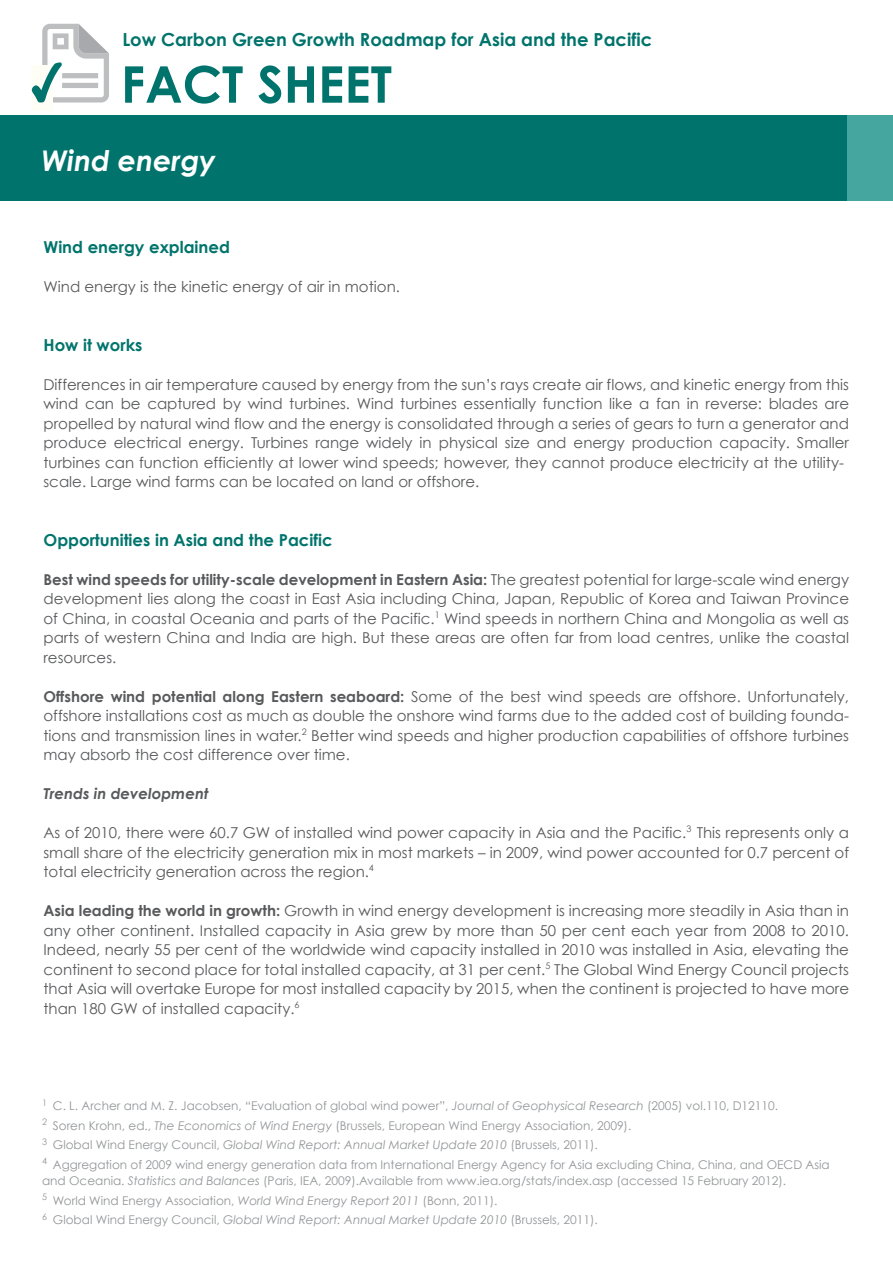
<style>
.page{position:relative;width:893px;height:1263px;background:#fff}
.page>*{position:absolute;margin:0;border:0;box-sizing:border-box;transform-origin:0 0}
.t1{font:700 50.55px "Century Gothic";color:#00746c}
.t2{font:italic 700 28.5px "Century Gothic";color:#fff}
.t3{font:700 18px "Century Gothic";color:#00746c}
.t4{font:700 16.5px "Century Gothic";color:#00746c}
.t5{font:15px/19.5px "Century Gothic";color:#58595b;text-align:justify}
.t6{font:italic 700 15px "Century Gothic";color:#58595b}
.t7{font:12px/19.5px "Century Gothic";color:#939598}
.s1{font-weight:700}
.s2{font-style:italic}
</style>
<div class="page">
<div style="left:0;top:115px;width:893px;height:86px;background:#00746c"></div>
<div style="left:848px;top:115px;width:45px;height:86px;background:#45a69f"></div>
<div style="left:31px;top:66px;width:21px;height:45px;background:#fffef6"></div>
<svg style="left:32px;top:24px;width:77px;height:78px"></svg>
<p class="t3" style="left:122px;top:29px;width:531px">Low Carbon Green Growth Roadmap for Asia and the Pacific</p>
<p class="t1" style="left:121px;top:53px;width:273px">FACT SHEET</p>
<p class="t2" style="left:42px;top:143px;width:176px">Wind energy</p>
<p class="t4" style="left:43px;top:237px;width:188px">Wind energy explained</p>
<p class="t5" style="left:43px;top:277px;width:358px">Wind energy is the kinetic energy of air in motion.</p>
<p class="t4" style="left:43px;top:334px;width:101px">How it works</p>
<p class="t5" style="left:43px;top:374px;width:807px;text-align:left">Differences in air temperature caused by energy from the sun’s rays create air flows, and kinetic energy from this wind can be captured by wind turbines. Wind turbines essentially function like a fan in reverse: blades are propelled by natural wind flow and the energy is consolidated through a series of gears to turn a generator and produce electrical energy. Turbines range widely in physical size and energy production capacity. Smaller turbines can function efficiently at lower wind speeds; however, they cannot produce electricity at the utility&shy;scale. Large wind farms can be located on land or offshore.</p>
<p class="t4" style="left:43px;top:529px;width:291px">Opportunities in Asia and the Pacific</p>
<p class="t5" style="left:43px;top:569px;width:807px"><span class="s1">Best wind speeds for utility-scale development in Eastern Asia:</span> The greatest potential for large-scale wind energy development lies along the coast in East Asia including China, Japan, Republic of Korea and Taiwan Province of China, in coastal Oceania and parts of the Pacific.<sup>1</sup> Wind speeds in northern China and Mongolia as well as parts of western China and India are high. But these areas are often far from load centres, unlike the coastal resources.</p>
<p class="t5" style="left:43px;top:686px;width:807px"><span class="s1">Offshore wind potential along Eastern seaboard:</span> Some of the best wind speeds are offshore. Unfortunately, offshore installations cost as much as double the onshore wind farms due to the added cost of building founda&shy;tions and transmission lines in water.<sup>2</sup> Better wind speeds and higher production capabilities of offshore turbines may absorb the cost difference over time.</p>
<p class="t6" style="left:43px;top:784px;width:166px">Trends in development</p>
<p class="t5" style="left:43px;top:823px;width:807px">As of 2010, there were 60.7 GW of installed wind power capacity in Asia and the Pacific.<sup>3</sup> This represents only a small share of the electricity generation mix in most markets – in 2009, wind power accounted for 0.7 percent of total electricity generation across the region.<sup>4</sup></p>
<p class="t5" style="left:43px;top:901px;width:807px"><span class="s1">Asia leading the world in growth:</span> Growth in wind energy development is increasing more steadily in Asia than in any other continent. Installed capacity in Asia grew by more than 50 per cent each year from 2008 to 2010.<br>Indeed, nearly 55 per cent of the worldwide wind capacity installed in 2010 was installed in Asia, elevating the continent to second place for total installed capacity, at 31 per cent.<sup>5</sup> The Global Wind Energy Council projects that Asia will overtake Europe for most installed capacity by 2015, when the continent is projected to have more than 180 GW of installed capacity.<sup>6</sup></p>
<p class="t7" style="left:42px;top:1096px;width:789px"><sup>1</sup> C. L. Archer and M. Z. Jacobsen, “Evaluation of global wind power”, <span class="s2">Journal of Geophysical Research</span> (2005) vol.110, D12110.<br><sup>2</sup> Soren Krohn, ed., <span class="s2">The Economics of Wind Energy</span> (Brussels, European Wind Energy Association, 2009).<br><sup>3</sup> Global Wind Energy Council, <span class="s2">Global Wind Report: Annual Market Update 2010</span> (Brussels, 2011).<br><sup>4</sup> Aggregation of 2009 wind energy generation data from International Energy Agency for Asia excluding China, China, and OECD Asia</p>
<p class="t7" style="left:42px;top:1171px;width:746px">and Oceania. <span class="s2">Statistics and Balances</span> (Paris, IEA, 2009).Available from www.iea.org/stats/index.asp (accessed 15 February 2012).<br><sup>5</sup> World Wind Energy Association, <span class="s2">World Wind Energy Report 2011</span> (Bonn, 2011).<br><sup>6</sup> Global Wind Energy Council, <span class="s2">Global Wind Report: Annual Market Update 2010</span> (Brussels, 2011).</p>
</div>
